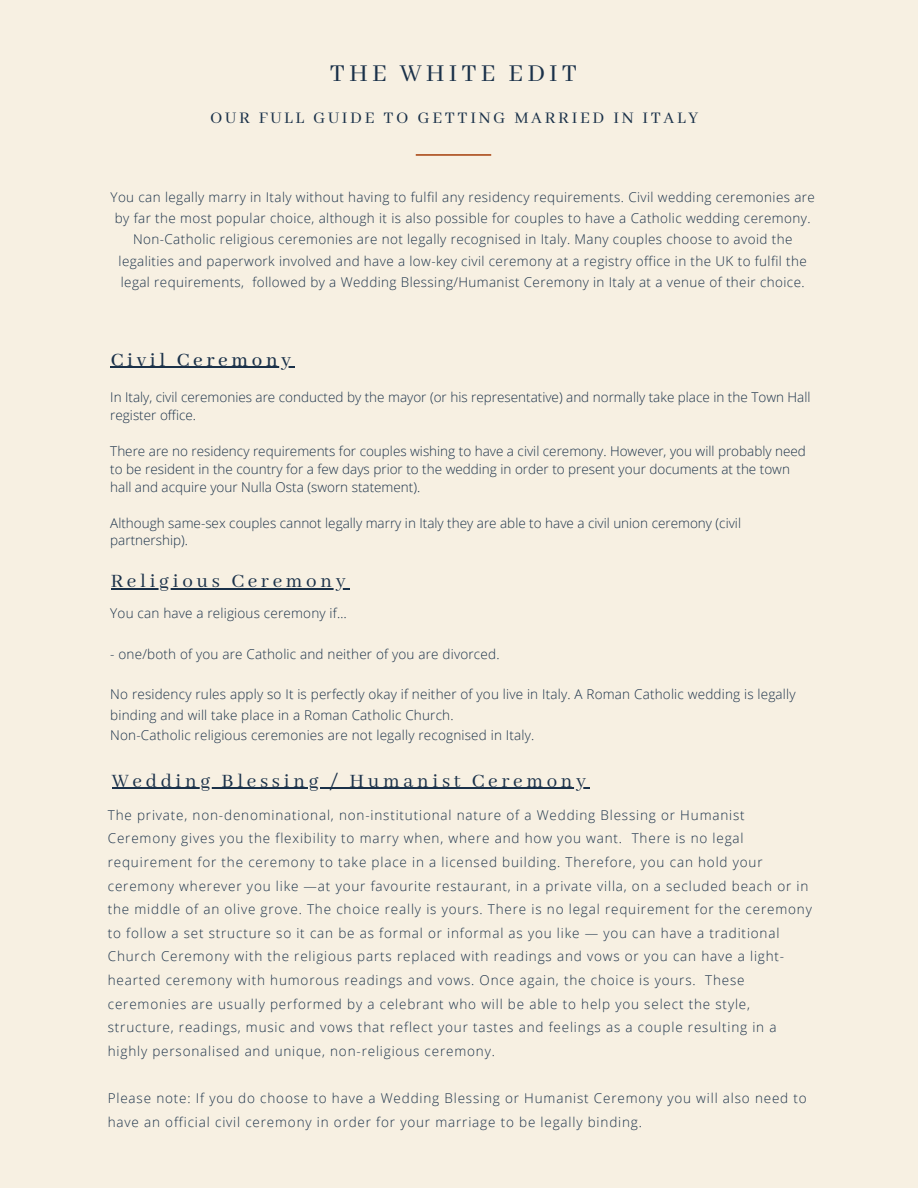
<style>
.page{position:relative;width:918px;height:1188px;background:#f7f0e2}
.page>*{position:absolute;margin:0;border:0;box-sizing:border-box;transform-origin:0 0}
.t1{font:27px "Abhaya Libre";letter-spacing:.15em;color:#1a3149}
.t2{font:21px "Abhaya Libre";letter-spacing:.175em;color:#1a3149}
.t3{font:500 21px "Abhaya Libre";letter-spacing:.175em;color:#1a3149}
.t4{font:18px "Abhaya Libre";letter-spacing:.15em;color:#1a3149}
.t5{font:300 13.5px/23.7px "Open Sans";letter-spacing:.06em;color:#1a3149}
.t6{font:300 13.5px/21px "Open Sans";letter-spacing:.03em;color:#1a3149;text-align:center}
.t7{font:300 13.5px/17.9px "Open Sans";color:#1a3149}
</style>
<div class="page">
<svg style="left:416px;top:154px;width:75px;height:2px"></svg>
<hr style="left:111px;top:367px;width:184px;height:1px;background:#1a3149">
<hr style="left:111px;top:588px;width:238px;height:1px;background:#1a3149">
<hr style="left:112px;top:788px;width:478px;height:1px;background:#1a3149">
<h1 class="t1" style="left:330px;top:58px;width:249px">THE WHITE EDIT</h1>
<h3 class="t4" style="left:210px;top:108px;width:489px">OUR FULL GUIDE TO GETTING MARRIED IN ITALY</h3>
<p class="t6" style="left:111px;top:187px;width:706px">You can legally marry in Italy without having to fulfil any residency requirements. Civil wedding ceremonies are by far the most popular choice, although it is also possible for couples to have a Catholic wedding ceremony.<br>Non-Catholic religious ceremonies are not legally recognised in Italy. Many couples choose to avoid the legalities and paperwork involved and have a low-key civil ceremony at a registry office in the UK to fulfil the legal requirements, followed by a Wedding Blessing/Humanist Ceremony in Italy at a venue of their choice.</p>
<h2 class="t3" style="left:111px;top:348px;width:182px">Civil Ceremony</h2>
<p class="t7" style="left:110px;top:388px;width:702px">In Italy, civil ceremonies are conducted by the mayor (or his representative) and normally take place in the Town Hall register office.</p>
<p class="t7" style="left:110px;top:442px;width:697px">There are no residency requirements for couples wishing to have a civil ceremony. However, you will probably need to be resident in the country for a few days prior to the wedding in order to present your documents at the town hall and acquire your Nulla Osta (sworn statement).</p>
<p class="t7" style="left:110px;top:513px;width:632px">Although same-sex couples cannot legally marry in Italy they are able to have a civil union ceremony (civil partnership).</p>
<h2 class="t2" style="left:111px;top:570px;width:236px">Religious Ceremony</h2>
<p class="t6" style="left:110px;top:603px;width:238px">You can have a religious ceremony if…</p>
<p class="t6" style="left:110px;top:643px;width:391px">- one/both of you are Catholic and neither of you are divorced.</p>
<p class="t6" style="left:110px;top:684px;width:687px;line-height:20.2px;text-align:left">No residency rules apply so It is perfectly okay if neither of you live in Italy. A Roman Catholic wedding is legally binding and will take place in a Roman Catholic Church.<br>Non-Catholic religious ceremonies are not legally recognised in Italy.</p>
<h2 class="t2" style="left:112px;top:769px;width:476px">Wedding Blessing / Humanist Ceremony</h2>
<p class="t5" style="left:108px;top:803px;width:706px">The private, non-denominational, non-institutional nature of a Wedding Blessing or Humanist Ceremony gives you the flexibility to marry when, where and how you want. There is no legal requirement for the ceremony to take place in a licensed building. Therefore, you can hold your ceremony wherever you like —at your favourite restaurant, in a private villa, on a secluded beach or in the middle of an olive grove. The choice really is yours. There is no legal requirement for the ceremony to follow a set structure so it can be as formal or informal as you like — you can have a traditional Church Ceremony with the religious parts replaced with readings and vows or you can have a light&shy;hearted ceremony with humorous readings and vows. Once again, the choice is yours. These ceremonies are usually performed by a celebrant who will be able to help you select the style, structure, readings, music and vows that reflect your tastes and feelings as a couple resulting in a highly personalised and unique, non-religious ceremony.</p>
<p class="t5" style="left:108px;top:1086px;width:701px">Please note: If you do choose to have a Wedding Blessing or Humanist Ceremony you will also need to have an official civil ceremony in order for your marriage to be legally binding.</p>
</div>
